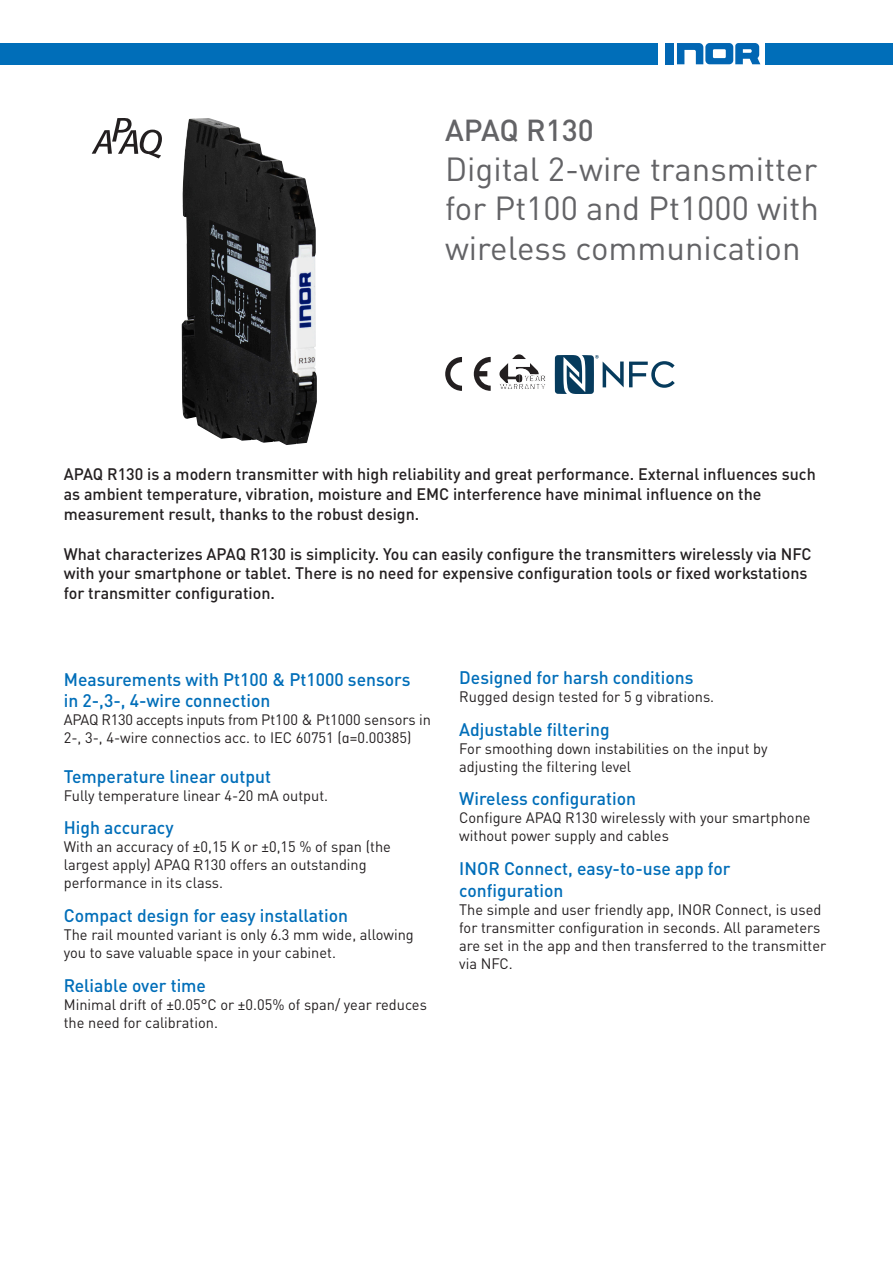
<style>
.page{position:relative;width:893px;height:1263px;background:#fff}
.page>*{position:absolute;margin:0;border:0;box-sizing:border-box;transform-origin:0 0}
.t1{font:33px/39.6px "DIN Pro";color:#636366;text-align:justify}
.t2{font:500 30px "DIN Pro";color:#636366}
.t3{font:500 18px/21.6px "DIN Pro";color:#006eb9}
.t4{font:500 16.5px/19.8px "DIN Pro";color:#231f20}
.t5{font:15px/18px "DIN Pro";color:#231f20}
</style>
<div class="page">
<div style="left:0;top:43px;width:657px;height:21px;background:#006eb9"></div>
<div style="left:765px;top:43px;width:128px;height:21px;background:#006eb9"></div>
<div style="left:665px;top:43px;width:9px;height:21px;background:#0166b3"></div>
<svg style="left:677px;top:43px;width:83px;height:21px"></svg>
<svg style="left:445px;top:357px;width:17px;height:34px"></svg>
<svg style="left:474px;top:357px;width:17px;height:34px"></svg>
<svg style="left:499px;top:354px;width:47px;height:36px"></svg>
<svg style="left:92px;top:118px;width:70px;height:40px"></svg>
<svg style="left:555px;top:355px;width:120px;height:39px"></svg>
<img style="left:181px;top:118px;width:136px;height:327px">
<p class="t2" style="left:445px;top:106px;width:150px">APAQ R130</p>
<p class="t1" style="left:445px;top:146px;width:375px">Digital 2-wire transmitter for Pt100 and Pt1000 with wireless communication</p>
<p class="t4" style="left:64px;top:463px;width:753px">APAQ R130 is a modern transmitter with high reliability and great performance. External influences such as ambient temperature, vibration, moisture and EMC interference have minimal influence on the measurement result, thanks to the robust design.</p>
<p class="t4" style="left:64px;top:542px;width:749px">What characterizes APAQ R130 is simplicity. You can easily configure the transmitters wirelessly via NFC with your smartphone or tablet. There is no need for expensive configuration tools or fixed workstations for transmitter configuration.</p>
<p class="t3" style="left:64px;top:666px;width:348px">Measurements with Pt100 &amp; Pt1000 sensors</p>
<p class="t3" style="left:64px;top:688px;width:208px">in 2-,3-, 4-wire connection</p>
<p class="t5" style="left:64px;top:709px;width:369px">APAQ R130 accepts inputs from Pt100 &amp; Pt1000 sensors in<br>2-, 3-, 4-wire connectios acc. to IEC 60751 (α=0.00385)</p>
<p class="t3" style="left:64px;top:764px;width:209px">Temperature linear output</p>
<p class="t5" style="left:64px;top:785px;width:266px">Fully temperature linear 4-20 mA output.</p>
<p class="t3" style="left:64px;top:815px;width:111px">High accuracy</p>
<p class="t5" style="left:64px;top:836px;width:329px">With an accuracy of ±0,15 K or ±0,15 % of span (the largest apply) APAQ R130 offers an outstanding performance in its class.</p>
<p class="t3" style="left:64px;top:903px;width:286px">Compact design for easy installation</p>
<p class="t5" style="left:64px;top:924px;width:352px">The rail mounted variant is only 6.3 mm wide, allowing you to save valuable space in your cabinet.</p>
<p class="t3" style="left:64px;top:972px;width:144px">Reliable over time</p>
<p class="t5" style="left:64px;top:994px;width:365px">Minimal drift of ±0.05°C or ±0.05% of span/ year reduces the need for calibration.</p>
<p class="t3" style="left:459px;top:665px;width:236px">Designed for harsh conditions</p>
<p class="t5" style="left:459px;top:686px;width:256px">Rugged design tested for 5 g vibrations.</p>
<p class="t3" style="left:459px;top:716px;width:152px">Adjustable filtering</p>
<p class="t5" style="left:459px;top:738px;width:310px">For smoothing down instabilities on the input by adjusting the filtering level</p>
<p class="t3" style="left:459px;top:786px;width:178px">Wireless configuration</p>
<p class="t5" style="left:459px;top:807px;width:353px">Configure APAQ R130 wirelessly with your smartphone without power supply and cables</p>
<p class="t3" style="left:459px;top:856px;width:273px">INOR Connect, easy-to-use app for configuration</p>
<p class="t5" style="left:459px;top:899px;width:368px">The simple and user friendly app, INOR Connect, is used for transmitter configuration in seconds. All parameters are set in the app and then transferred to the transmitter via NFC.</p>
</div>
